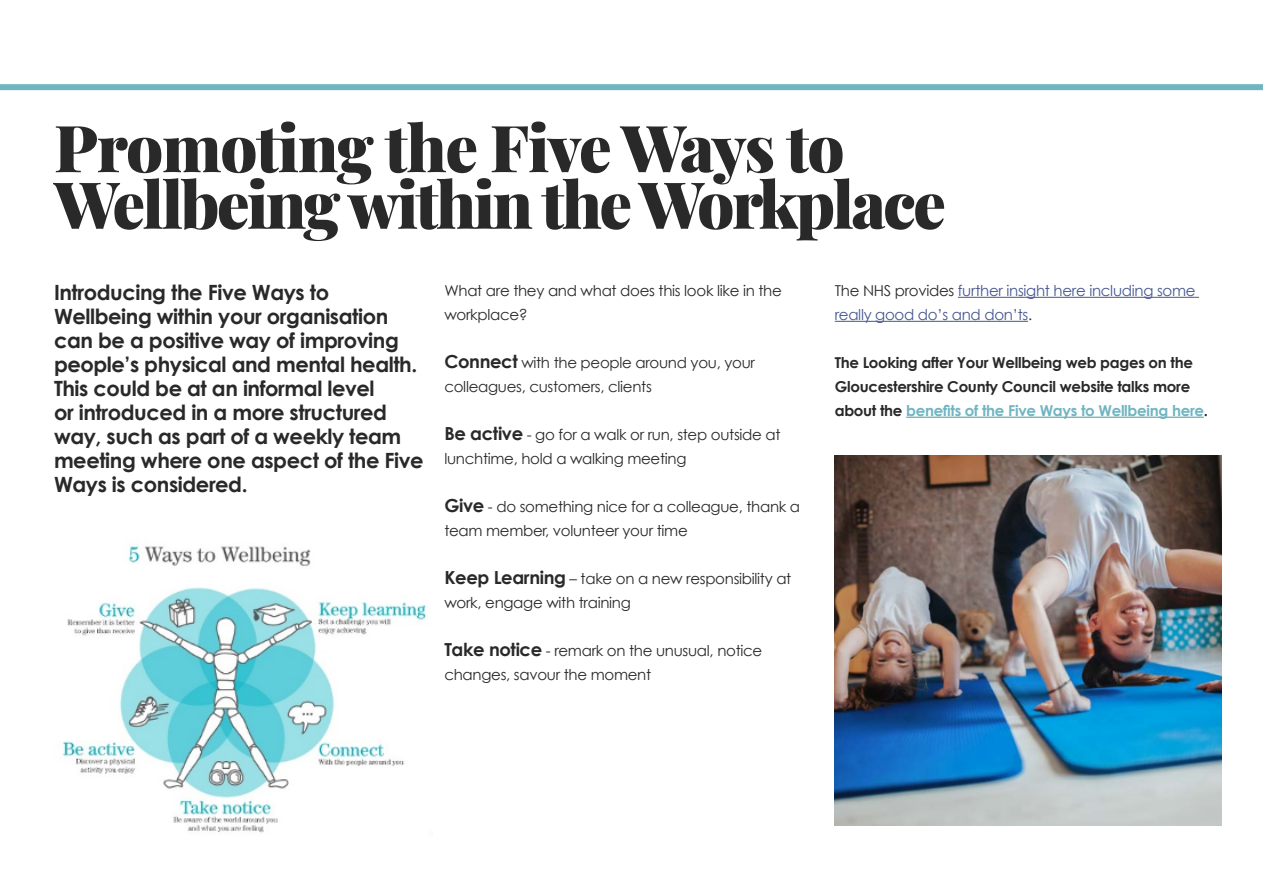
<style>
.page{position:relative;width:1263px;height:893px;background:#fff}
.page>*{position:absolute;margin:0;border:0;box-sizing:border-box;transform-origin:0 0}
.t1{font:900 64.95px/56.6px "Playfair Display";letter-spacing:-.04em;color:#292929}
.t2{font:700 21px/24px "Century Gothic";letter-spacing:-.02em;color:#292929}
.t3{font:15px/24px "Century Gothic";letter-spacing:-.02em;color:#292929}
.t4{font:700 15px/24px "Century Gothic";letter-spacing:-.02em;color:#292929}
.t5{font:15px/24px "Century Gothic";letter-spacing:-.02em;color:#465792}
.s1{font-weight:700;font-size:18px}
.s2{color:#292929}
.s3{color:#70b5c1}
</style>
<div class="page">
<hr style="left:958px;top:297px;width:241px;height:1px;background:#465792">
<hr style="left:835px;top:321px;width:193px;height:1px;background:#465792">
<hr style="left:906px;top:417px;width:298px;height:1px;background:#70b5c1">
<img style="left:62px;top:546px;width:365px;height:287px">
<div style="left:0;top:84px;width:1263px;height:6px;background:#70b5c1"></div>
<img style="left:835px;top:455px;width:387px;height:371px">
<h1 class="t1" style="left:54px;top:114px;width:893px">Promoting the Five Ways to<br>Wellbeing within the Workplace</h1>
<p class="t2" style="left:54px;top:280px;width:371px">Introducing the Five Ways to<br>Wellbeing within your organisation can be a positive way of improving people’s physical and mental health.<br>This could be at an informal level<br>or introduced in a more structured way, such as part of a weekly team meeting where one aspect of the Five<br>Ways is considered.</p>
<p class="t3" style="left:444px;top:278px;width:339px">What are they and what does this look like in the workplace?</p>
<p class="t3" style="left:444px;top:350px;width:312px"><span class="s1">Connect</span> with the people around you, your colleagues, customers, clients</p>
<p class="t3" style="left:444px;top:422px;width:338px"><span class="s1">Be active</span> - go for a walk or run, step outside at lunchtime, hold a walking meeting</p>
<p class="t3" style="left:444px;top:494px;width:357px"><span class="s1">Give</span> - do something nice for a colleague, thank a team member, volunteer your time</p>
<p class="t3" style="left:444px;top:566px;width:348px"><span class="s1">Keep Learning</span> – take on a new responsibility at work, engage with training</p>
<p class="t3" style="left:444px;top:638px;width:319px"><span class="s1">Take notice</span> - remark on the unusual, notice changes, savour the moment</p>
<p class="t5" style="left:835px;top:278px;width:362px"><span class="s2">The NHS provides</span> further insight here including some really good do’s and don’ts<span class="s2">.</span></p>
<p class="t4" style="left:835px;top:350px;width:375px">The Looking after Your Wellbeing web pages on the<br>Gloucestershire County Council website talks more about the <span class="s3">benefits of the Five Ways to Wellbeing here</span>.</p>
</div>
